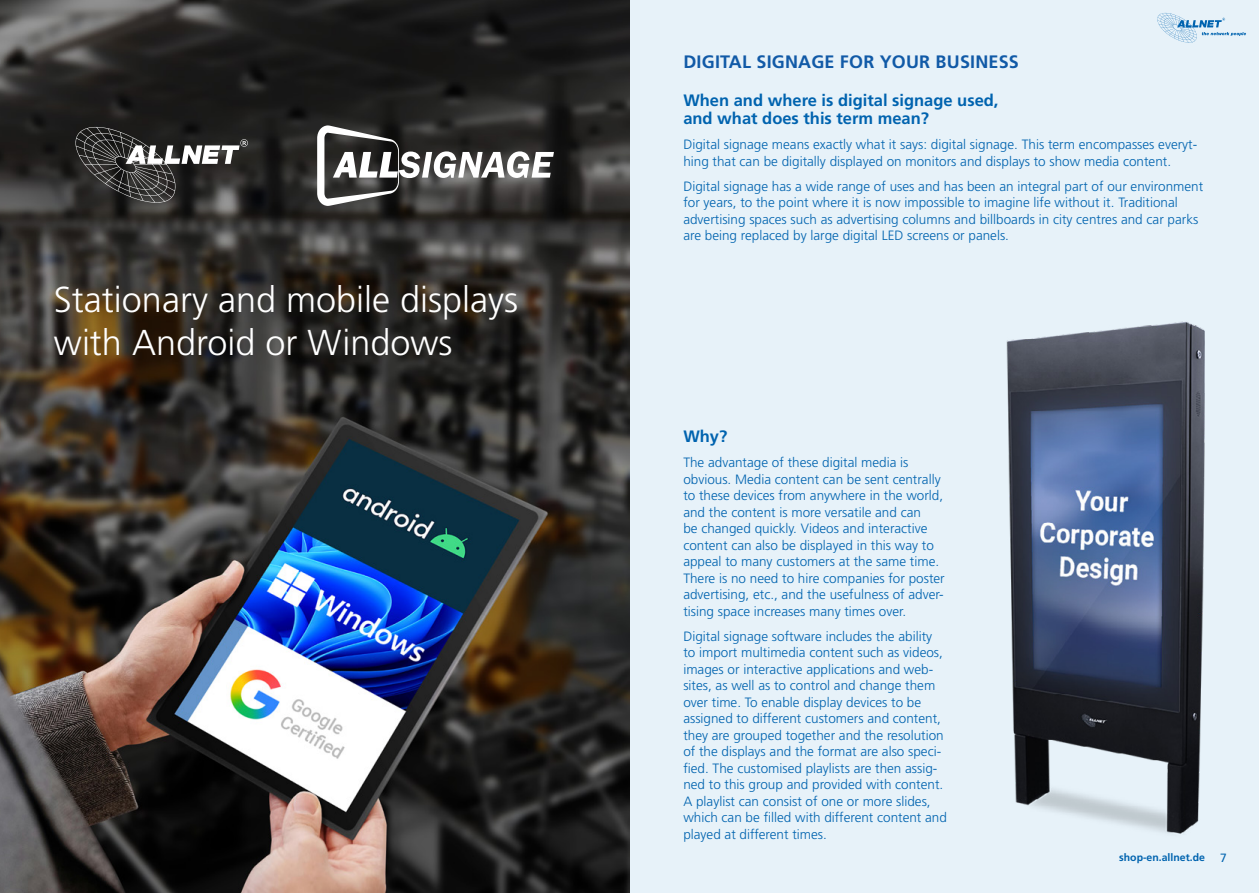
<style>
.page{position:relative;width:1259px;height:893px;background:#e7f2f9}
.page>*{position:absolute;margin:0;border:0;box-sizing:border-box;transform-origin:0 0}
.t1{font:300 36px/43.2px "Frutiger LT Std";color:#fff}
.t2{font:700 18px "Frutiger LT Std";letter-spacing:.01em;color:#115aa7}
.t3{font:700 16.5px/18px "Frutiger LT Std";color:#0063af}
.t4{font:300 13.5px/16.5px "Frutiger LT Std";color:#0063af}
.t5{font:12px "Frutiger LT Std";color:#0063af}
.t6{font:700 10.5px "Frutiger LT Std";color:#0063af}
</style>
<div class="page">
<svg style="left:1157px;top:13px;width:89px;height:30px"></svg>
<img style="left:0;top:0;width:629px;height:893px">
<svg style="left:317px;top:125px;width:237px;height:81px"></svg>
<svg style="left:75px;top:127px;width:173px;height:76px"></svg>
<img style="left:1006px;top:321px;width:199px;height:513px">
<h1 class="t1" style="left:54px;top:278px;width:466px">Stationary and mobile displays with Android or Windows</h1>
<h2 class="t2" style="left:683px;top:51px;width:337px">DIGITAL SIGNAGE FOR YOUR BUSINESS</h2>
<p class="t3" style="left:683px;top:92px;width:317px">When and where is digital signage used, and what does this term mean?</p>
<p class="t4" style="left:683px;top:137px;width:515px">Digital signage means exactly what it says: digital signage. This term encompasses everyt&shy;hing that can be digitally displayed on monitors and displays to show media content.</p>
<p class="t4" style="left:683px;top:178px;width:521px">Digital signage has a wide range of uses and has been an integral part of our environment for years, to the point where it is now impossible to imagine life without it. Traditional advertising spaces such as advertising columns and billboards in city centres and car parks are being replaced by large digital LED screens or panels.</p>
<p class="t3" style="left:683px;top:428px;width:46px">Why?</p>
<p class="t4" style="left:683px;top:455px;width:263px">The advantage of these digital media is obvious. Media content can be sent centrally to these devices from anywhere in the world, and the content is more versatile and can<br>be changed quickly. Videos and interactive content can also be displayed in this way to appeal to many customers at the same time.<br>There is no need to hire companies for poster advertising, etc., and the usefulness of adver&shy;tising space increases many times over.</p>
<p class="t4" style="left:683px;top:628px;width:265px">Digital signage software includes the ability to import multimedia content such as videos, images or interactive applications and web&shy;sites, as well as to control and change them over time. To enable display devices to be assigned to different customers and content, they are grouped together and the resolution of the displays and the format are also speci&shy;fied. The customised playlists are then assig&shy;ned to this group and provided with content.<br>A playlist can consist of one or more slides, which can be filled with different content and played at different times.</p>
<p class="t6" style="left:1119px;top:851px;width:87px">shop-en.allnet.de</p>
<p class="t5" style="left:1220px;top:851px;width:8px">7</p>
</div>
